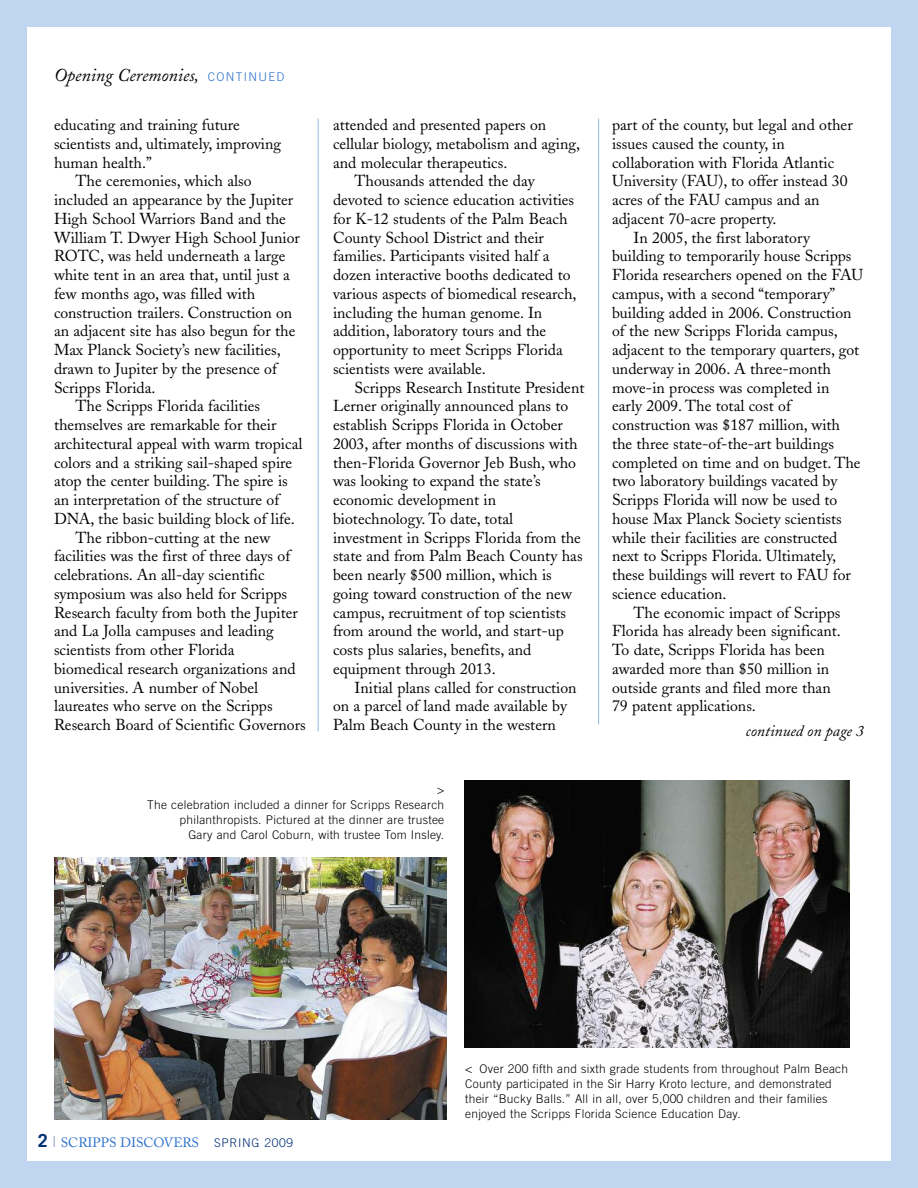
<style>
.page{position:relative;width:918px;height:1188px;background:#c0d5f0}
.page>*{position:absolute;margin:0;border:0;box-sizing:border-box;transform-origin:0 0}
.t1{font:italic 18px "Adobe Caslon";color:#000}
.t2{font:15.75px "Adobe Caslon";color:#000}
.t3{font:italic 15.75px "Adobe Caslon";color:#000}
.t4{font:13.5px "Adobe Caslon";color:#2d72cc}
.t5{font:300 12px/15px "Trade Gothic";letter-spacing:.02em;color:#000}
.s1{font-family:"Trade Gothic";font-weight:300;font-style:normal;font-size:12px;color:#2d72cc}
.s2{font-family:"Trade Gothic";font-weight:700;font-size:18px;color:#003075}
.s3{font-family:"Caslon Five Forty";font-size:15.75px;color:#8097ba}
.s4{font-family:"Trade Gothic";font-weight:300;font-size:12px;color:#003075}
</style>
<div class="page">
<div style="left:27px;top:27px;width:864px;height:1134px;background:#fff"></div>
<hr style="left:318px;top:119px;width:1px;height:612px;background:#96b9e6">
<hr style="left:598px;top:119px;width:1px;height:605px;background:#96b9e6">
<img style="left:464px;top:780px;width:386px;height:267px">
<img style="left:54px;top:857px;width:392px;height:262px">
<p class="t1" style="left:54px;top:69px;width:232px">Opening Ceremonies, <span class="s1">CONTINUED</span></p>
<p class="t2" style="left:54px;top:119px;width:187px">educating and training future</p>
<p class="t2" style="left:54px;top:138px;width:229px">scientists and, ultimately, improving</p>
<p class="t2" style="left:54px;top:157px;width:99px">human health.”</p>
<p class="t2" style="left:76px;top:175px;width:177px">The ceremonies, which also</p>
<p class="t2" style="left:54px;top:194px;width:241px">included an appearance by the Jupiter</p>
<p class="t2" style="left:54px;top:213px;width:233px">High School Warriors Band and the</p>
<p class="t2" style="left:54px;top:232px;width:247px">William T. Dwyer High School Junior</p>
<p class="t2" style="left:54px;top:250px;width:233px">ROTC, was held underneath a large</p>
<p class="t2" style="left:54px;top:269px;width:238px">white tent in an area that, until just a</p>
<p class="t2" style="left:54px;top:288px;width:203px">few months ago, was filled with</p>
<p class="t2" style="left:54px;top:307px;width:240px">construction trailers. Construction on</p>
<p class="t2" style="left:54px;top:325px;width:243px">an adjacent site has also begun for the</p>
<p class="t2" style="left:54px;top:344px;width:228px">Max Planck Society’s new facilities,</p>
<p class="t2" style="left:54px;top:363px;width:225px">drawn to Jupiter by the presence of</p>
<p class="t2" style="left:54px;top:382px;width:103px">Scripps Florida.</p>
<p class="t2" style="left:76px;top:400px;width:186px">The Scripps Florida facilities</p>
<p class="t2" style="left:54px;top:419px;width:224px">themselves are remarkable for their</p>
<p class="t2" style="left:54px;top:438px;width:250px">architectural appeal with warm tropical</p>
<p class="t2" style="left:54px;top:457px;width:240px">colors and a striking sail-shaped spire</p>
<p class="t2" style="left:54px;top:475px;width:235px">atop the center building. The spire is</p>
<p class="t2" style="left:54px;top:494px;width:227px">an interpretation of the structure of</p>
<p class="t2" style="left:54px;top:513px;width:242px">DNA, the basic building block of life.</p>
<p class="t2" style="left:76px;top:532px;width:196px">The ribbon-cutting at the new</p>
<p class="t2" style="left:54px;top:550px;width:238px">facilities was the first of three days of</p>
<p class="t2" style="left:54px;top:569px;width:212px">celebrations. An all-day scientific</p>
<p class="t2" style="left:54px;top:588px;width:235px">symposium was also held for Scripps</p>
<p class="t2" style="left:54px;top:607px;width:245px">Research faculty from both the Jupiter</p>
<p class="t2" style="left:54px;top:625px;width:221px">and La Jolla campuses and leading</p>
<p class="t2" style="left:54px;top:644px;width:182px">scientists from other Florida</p>
<p class="t2" style="left:54px;top:663px;width:243px">biomedical research organizations and</p>
<p class="t2" style="left:54px;top:682px;width:206px">universities. A number of Nobel</p>
<p class="t2" style="left:54px;top:700px;width:220px">laureates who serve on the Scripps</p>
<p class="t2" style="left:54px;top:719px;width:253px">Research Board of Scientific Governors</p>
<p class="t2" style="left:333px;top:119px;width:215px">attended and presented papers on</p>
<p class="t2" style="left:333px;top:138px;width:249px">cellular biology, metabolism and aging,</p>
<p class="t2" style="left:333px;top:157px;width:176px">and molecular therapeutics.</p>
<p class="t2" style="left:355px;top:175px;width:181px">Thousands attended the day</p>
<p class="t2" style="left:333px;top:194px;width:243px">devoted to science education activities</p>
<p class="t2" style="left:333px;top:213px;width:236px">for K-12 students of the Palm Beach</p>
<p class="t2" style="left:333px;top:232px;width:212px">County School District and their</p>
<p class="t2" style="left:333px;top:250px;width:218px">families. Participants visited half a</p>
<p class="t2" style="left:333px;top:269px;width:239px">dozen interactive booths dedicated to</p>
<p class="t2" style="left:333px;top:288px;width:245px">various aspects of biomedical research,</p>
<p class="t2" style="left:333px;top:307px;width:211px">including the human genome. In</p>
<p class="t2" style="left:333px;top:325px;width:215px">addition, laboratory tours and the</p>
<p class="t2" style="left:333px;top:344px;width:231px">opportunity to meet Scripps Florida</p>
<p class="t2" style="left:333px;top:363px;width:154px">scientists were available.</p>
<p class="t2" style="left:355px;top:382px;width:231px">Scripps Research Institute President</p>
<p class="t2" style="left:333px;top:400px;width:237px">Lerner originally announced plans to</p>
<p class="t2" style="left:333px;top:419px;width:231px">establish Scripps Florida in October</p>
<p class="t2" style="left:333px;top:438px;width:246px">2003, after months of discussions with</p>
<p class="t2" style="left:333px;top:457px;width:245px">then-Florida Governor Jeb Bush, who</p>
<p class="t2" style="left:333px;top:475px;width:209px">was looking to expand the state’s</p>
<p class="t2" style="left:333px;top:494px;width:165px">economic development in</p>
<p class="t2" style="left:333px;top:513px;width:182px">biotechnology. To date, total</p>
<p class="t2" style="left:333px;top:532px;width:250px">investment in Scripps Florida from the</p>
<p class="t2" style="left:333px;top:550px;width:251px">state and from Palm Beach County has</p>
<p class="t2" style="left:333px;top:569px;width:220px">been nearly $500 million, which is</p>
<p class="t2" style="left:333px;top:588px;width:240px">going toward construction of the new</p>
<p class="t2" style="left:333px;top:607px;width:235px">campus, recruitment of top scientists</p>
<p class="t2" style="left:333px;top:625px;width:232px">from around the world, and start-up</p>
<p class="t2" style="left:333px;top:644px;width:200px">costs plus salaries, benefits, and</p>
<p class="t2" style="left:333px;top:663px;width:164px">equipment through 2013.</p>
<p class="t2" style="left:355px;top:682px;width:223px">Initial plans called for construction</p>
<p class="t2" style="left:333px;top:700px;width:235px">on a parcel of land made available by</p>
<p class="t2" style="left:333px;top:719px;width:224px">Palm Beach County in the western</p>
<p class="t5" style="left:147px;top:783px;width:299px;text-align:right">&gt;<br>The celebration included a dinner for Scripps Research philanthropists. Pictured at the dinner are trustee<br>Gary and Carol Coburn, with trustee Tom Insley.</p>
<p class="t2" style="left:612px;top:119px;width:242px">part of the county, but legal and other</p>
<p class="t2" style="left:612px;top:138px;width:174px">issues caused the county, in</p>
<p class="t2" style="left:612px;top:157px;width:224px">collaboration with Florida Atlantic</p>
<p class="t2" style="left:612px;top:175px;width:237px">University (FAU), to offer instead 30</p>
<p class="t2" style="left:612px;top:194px;width:209px">acres of the FAU campus and an</p>
<p class="t2" style="left:612px;top:213px;width:166px">adjacent 70-acre property.</p>
<p class="t2" style="left:634px;top:232px;width:178px">In 2005, the first laboratory</p>
<p class="t2" style="left:612px;top:250px;width:241px">building to temporarily house Scripps</p>
<p class="t2" style="left:612px;top:269px;width:253px">Florida researchers opened on the FAU</p>
<p class="t2" style="left:612px;top:288px;width:225px">campus, with a second “temporary”</p>
<p class="t2" style="left:612px;top:307px;width:241px">building added in 2006. Construction</p>
<p class="t2" style="left:612px;top:325px;width:227px">of the new Scripps Florida campus,</p>
<p class="t2" style="left:612px;top:344px;width:249px">adjacent to the temporary quarters, got</p>
<p class="t2" style="left:612px;top:363px;width:221px">underway in 2006. A three-month</p>
<p class="t2" style="left:612px;top:382px;width:219px">move-in process was completed in</p>
<p class="t2" style="left:612px;top:400px;width:180px">early 2009. The total cost of</p>
<p class="t2" style="left:612px;top:419px;width:230px">construction was $187 million, with</p>
<p class="t2" style="left:612px;top:438px;width:224px">the three state-of-the-art buildings</p>
<p class="t2" style="left:612px;top:457px;width:250px">completed on time and on budget. The</p>
<p class="t2" style="left:612px;top:475px;width:227px">two laboratory buildings vacated by</p>
<p class="t2" style="left:612px;top:494px;width:227px">Scripps Florida will now be used to</p>
<p class="t2" style="left:612px;top:513px;width:231px">house Max Planck Society scientists</p>
<p class="t2" style="left:612px;top:532px;width:227px">while their facilities are constructed</p>
<p class="t2" style="left:612px;top:550px;width:226px">next to Scripps Florida. Ultimately,</p>
<p class="t2" style="left:612px;top:569px;width:240px">these buildings will revert to FAU for</p>
<p class="t2" style="left:612px;top:588px;width:116px">science education.</p>
<p class="t2" style="left:634px;top:607px;width:208px">The economic impact of Scripps</p>
<p class="t2" style="left:612px;top:625px;width:230px">Florida has already been significant.</p>
<p class="t2" style="left:612px;top:644px;width:214px">To date, Scripps Florida has been</p>
<p class="t2" style="left:612px;top:663px;width:219px">awarded more than $50 million in</p>
<p class="t2" style="left:612px;top:682px;width:220px">outside grants and filed more than</p>
<p class="t2" style="left:612px;top:700px;width:145px">79 patent applications.</p>
<p class="t3" style="left:746px;top:726px;width:120px">continued on page 3</p>
<p class="t4" style="left:38px;top:1137px;width:257px"><span class="s2">2</span> <span class="s3">|</span> SCRIPPS DISCOVERS <span class="s4">SPRING 2009</span></p>
<p class="t5" style="left:465px;top:1063px;width:385px">&lt; Over 200 fifth and sixth grade students from throughout Palm Beach County participated in the Sir Harry Kroto lecture, and demonstrated their “Bucky Balls.” All in all, over 5,000 children and their families enjoyed the Scripps Florida Science Education Day.</p>
</div>
